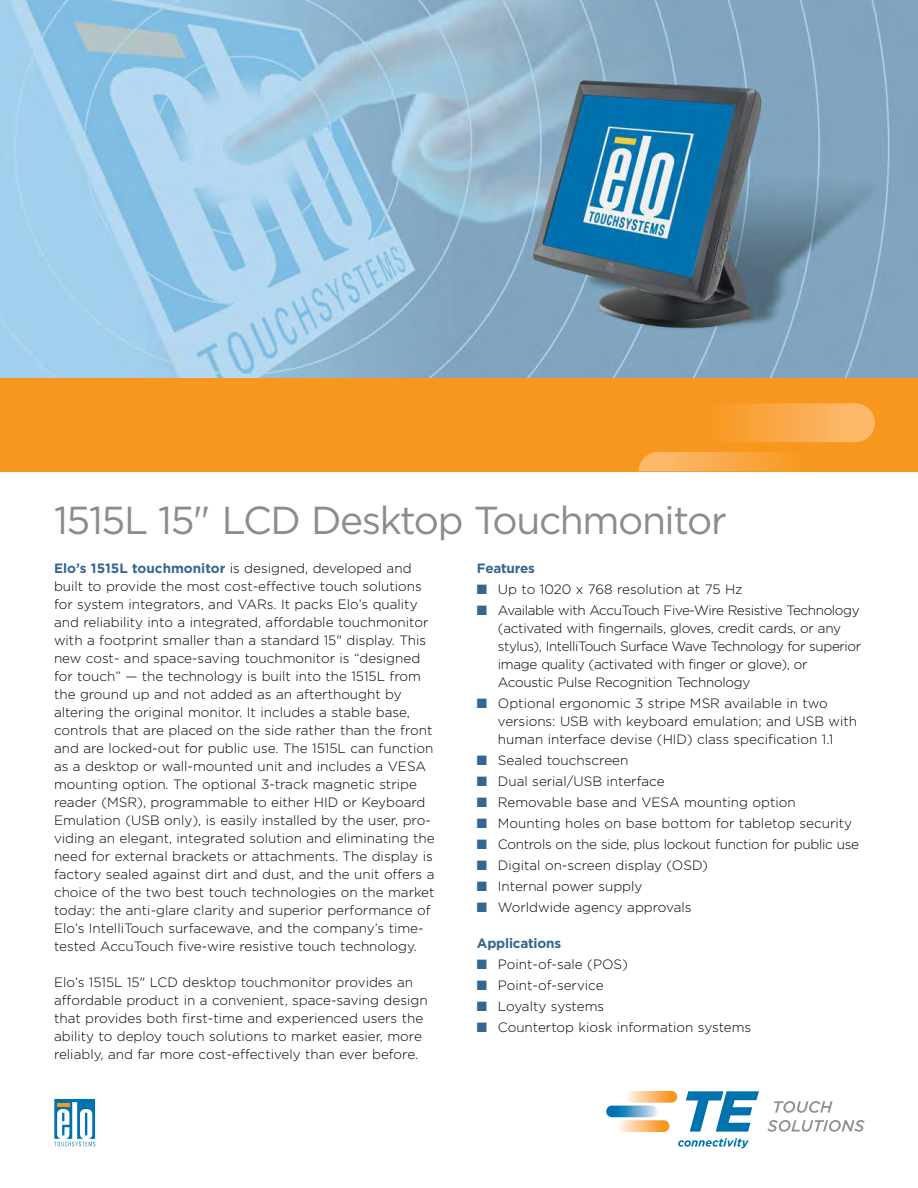
<style>
.page{position:relative;width:918px;height:1188px;background:#fff}
.page>*{position:absolute;margin:0;border:0;box-sizing:border-box;transform-origin:0 0}
.t1{font:39px "Gotham";letter-spacing:-.035em;color:#8a8c8e}
.t2{font:300 13.5px/18px "Gotham";color:#000}
.t3{font:300 13.5px/18px "Gotham";letter-spacing:-.03em;color:#000}
.t4{font:300 13.5px "Gotham";letter-spacing:-.02em;color:#000}
.t5{font:700 13.5px "Gotham";letter-spacing:-.015em;color:#336693}
.s1{font-weight:700;color:#336693}
.s2{color:#336693}
</style>
<div class="page">
<img style="left:0;top:0;width:918px;height:378px">
<div style="left:0;top:378px;width:918px;height:93px;background:#f7971d"></div>
<img style="left:704px;top:403px;width:171px;height:39px;border-radius:19px">
<img style="left:639px;top:452px;width:148px;height:19px">
<svg style="left:55px;top:1099px;width:41px;height:48px"></svg>
<svg style="left:54px;top:1099px;width:41px;height:47px"></svg>
<svg style="left:774px;top:1101px;width:59px;height:12px"></svg>
<svg style="left:767px;top:1120px;width:98px;height:12px"></svg>
<svg style="left:626px;top:1091px;width:51px;height:12px"></svg>
<svg style="left:618px;top:1120px;width:51px;height:12px"></svg>
<svg style="left:606px;top:1106px;width:52px;height:11px"></svg>
<svg style="left:686px;top:1091px;width:73px;height:41px"></svg>
<svg style="left:678px;top:1138px;width:71px;height:10px"></svg>
<h1 class="t1" style="left:54px;top:497px;width:674px">1515L 15" LCD Desktop Touchmonitor</h1>
<p class="t2" style="left:54px;top:560px;width:382px"><span class="s1">Elo’s 1515L touchmonitor</span> is designed, developed and built to provide the most cost-effective touch solutions for system integrators, and VARs. It packs Elo’s quality and reliability into a integrated, affordable touchmonitor with a footprint smaller than a standard 15" display. This new cost- and space-saving touchmonitor is “designed for touch” — the technology is built into the 1515L from the ground up and not added as an afterthought by altering the original monitor. It includes a stable base, controls that are placed on the side rather than the front and are locked-out for public use. The 1515L can function as a desktop or wall-mounted unit and includes a VESA mounting option. The optional 3-track magnetic stripe reader (MSR), programmable to either HID or Keyboard Emulation (USB only), is easily installed by the user, pro&shy;viding an elegant, integrated solution and eliminating the need for external brackets or attachments. The display is factory sealed against dirt and dust, and the unit offers a choice of the two best touch technologies on the market today: the anti-glare clarity and superior performance of Elo’s IntelliTouch surfacewave, and the company’s time&shy;tested AccuTouch five-wire resistive touch technology.</p>
<p class="t2" style="left:54px;top:974px;width:375px">Elo’s 1515L 15" LCD desktop touchmonitor provides an affordable product in a convenient, space-saving design that provides both first-time and experienced users the ability to deploy touch solutions to market easier, more reliably, and far more cost-effectively than ever before.</p>
<p class="t5" style="left:477px;top:561px;width:59px">Features</p>
<p class="t2" style="left:477px;top:581px;width:267px"><span class="s2">■</span> Up to 1020 x 768 resolution at 75 Hz</p>
<p class="t3" style="left:498px;top:602px;width:365px;text-indent:-21px"><span class="s2">■</span> Available with AccuTouch Five-Wire Resistive Technology (activated with fingernails, gloves, credit cards, or any stylus), IntelliTouch Surface Wave Technology for superior image quality (activated with finger or glove), or Acoustic Pulse Recognition Technology</p>
<p class="t2" style="left:498px;top:695px;width:361px;text-indent:-21px"><span class="s2">■</span> Optional ergonomic 3 stripe MSR available in two versions: USB with keyboard emulation; and USB with human interface devise (HID) class specification 1.1</p>
<p class="t2" style="left:477px;top:752px;width:153px"><span class="s2">■</span> Sealed touchscreen</p>
<p class="t2" style="left:477px;top:773px;width:189px"><span class="s2">■</span> Dual serial/USB interface</p>
<p class="t2" style="left:477px;top:794px;width:320px"><span class="s2">■</span> Removable base and VESA mounting option</p>
<p class="t2" style="left:477px;top:815px;width:377px"><span class="s2">■</span> Mounting holes on base bottom for tabletop security</p>
<p class="t4" style="left:477px;top:837px;width:384px"><span class="s2">■</span> Controls on the side, plus lockout function for public use</p>
<p class="t2" style="left:477px;top:857px;width:233px"><span class="s2">■</span> Digital on-screen display (OSD)</p>
<p class="t2" style="left:477px;top:878px;width:167px"><span class="s2">■</span> Internal power supply</p>
<p class="t2" style="left:477px;top:899px;width:216px"><span class="s2">■</span> Worldwide agency approvals</p>
<p class="t5" style="left:477px;top:936px;width:86px">Applications</p>
<p class="t2" style="left:477px;top:956px;width:152px"><span class="s2">■</span> Point-of-sale (POS)</p>
<p class="t2" style="left:477px;top:977px;width:128px"><span class="s2">■</span> Point-of-service</p>
<p class="t2" style="left:477px;top:998px;width:129px"><span class="s2">■</span> Loyalty systems</p>
<p class="t2" style="left:477px;top:1019px;width:276px"><span class="s2">■</span> Countertop kiosk information systems</p>
</div>
